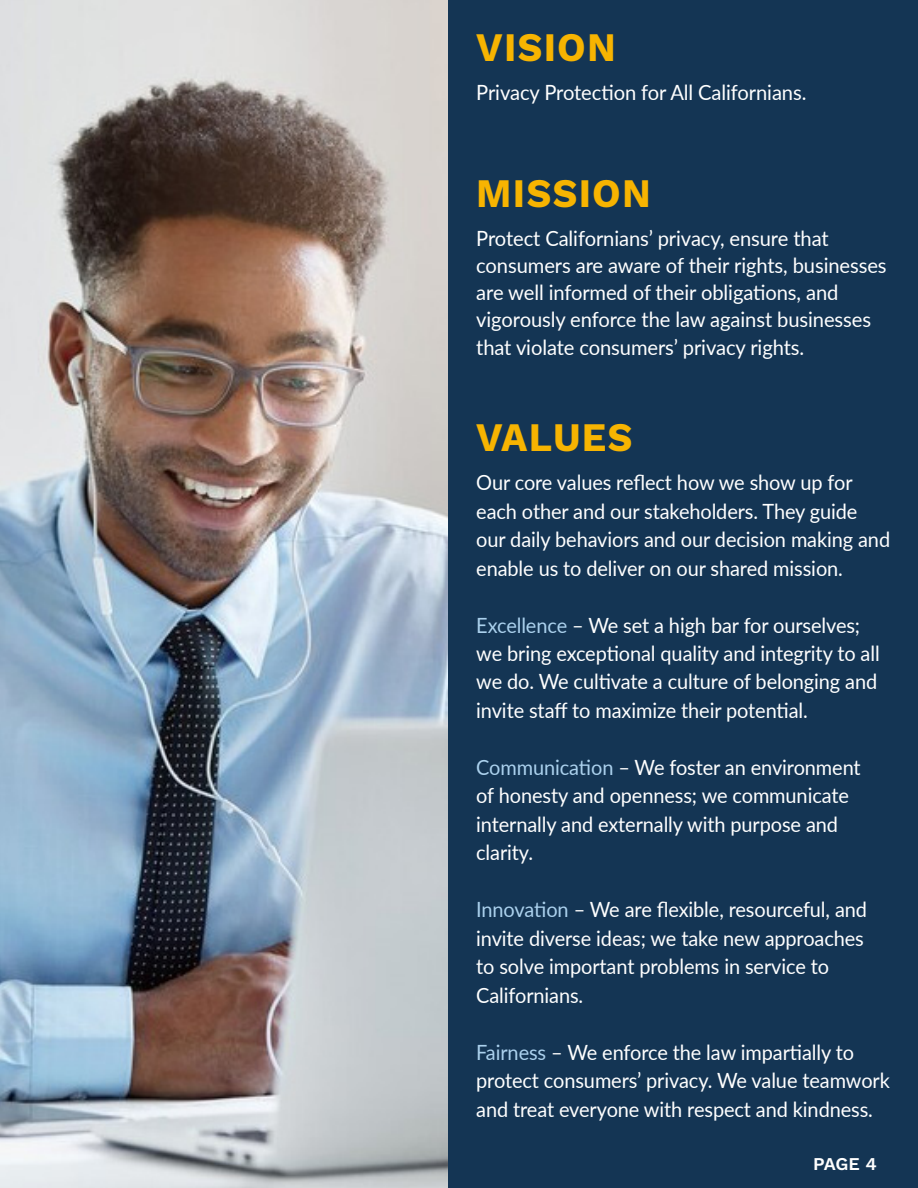
<style>
.page{position:relative;width:918px;height:1188px;background:#fff}
.page>*{position:absolute;margin:0;border:0;box-sizing:border-box;transform-origin:0 0}
.t1{font:700 40.5px "Work Sans";letter-spacing:.03em;color:#f7b401;scale:.96 1}
.t2{font:21px/28.5px "Lato";letter-spacing:-.005em;color:#fff;scale:.95 1}
.t3{font:21px/27.5px "Lato";letter-spacing:-.005em;color:#fff;scale:.96 1}
.t4{font:600 18px "Work Sans";color:#fff}
.s1{color:#abd1ed}
</style>
<div class="page">
<div style="left:447px;top:0;width:471px;height:1188px;background:#143554"></div>
<img style="left:0;top:0;width:447px;height:1188px">
<h2 class="t1" style="left:476px;top:24px;width:147px">VISION</h2>
<p class="t3" style="left:476px;top:78px;width:345px">Privacy Protection for All Californians.</p>
<h2 class="t1" style="left:476px;top:169px;width:183px">MISSION</h2>
<p class="t3" style="left:476px;top:223px;width:429px">Protect Californians’ privacy, ensure that consumers are aware of their rights, businesses are well informed of their obligations, and vigorously enforce the law against businesses that violate consumers’ privacy rights.</p>
<h2 class="t1" style="left:476px;top:414px;width:164px">VALUES</h2>
<p class="t2" style="left:476px;top:467px;width:437px">Our core values reflect how we show up for each other and our stakeholders. They guide our daily behaviors and our decision making and enable us to deliver on our shared mission.</p>
<p class="t2" style="left:476px;top:610px;width:426px"><span class="s1">Excellence</span> – We set a high bar for ourselves; we bring exceptional quality and integrity to all we do. We cultivate a culture of belonging and invite staff to maximize their potential.</p>
<p class="t2" style="left:476px;top:752px;width:406px"><span class="s1">Communication</span> – We foster an environment of honesty and openness; we communicate internally and externally with purpose and clarity.</p>
<p class="t2" style="left:476px;top:895px;width:413px"><span class="s1">Innovation</span> – We are flexible, resourceful, and invite diverse ideas; we take new approaches to solve important problems in service to Californians.</p>
<p class="t2" style="left:476px;top:1037px;width:437px"><span class="s1">Fairness</span> – We enforce the law impartially to protect consumers’ privacy. We value teamwork and treat everyone with respect and kindness.</p>
<p class="t4" style="left:813px;top:1153px;width:65px">PAGE 4</p>
</div>
